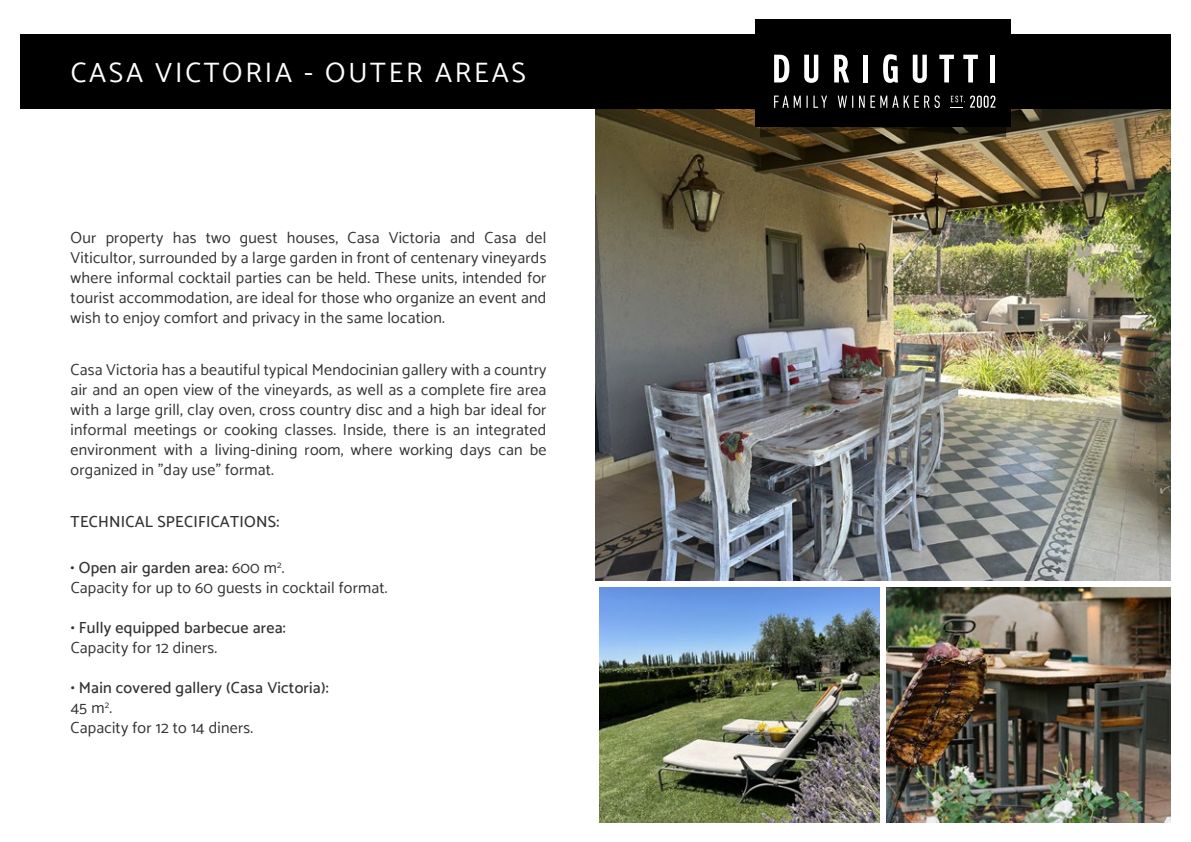
<style>
.page{position:relative;width:1191px;height:842px;background:#fff}
.page>*{position:absolute;margin:0;border:0;box-sizing:border-box;transform-origin:0 0}
.t1{font:28px "Catamaran";letter-spacing:.1em;color:#fff}
.t2{font:16px/20px "Catamaran";letter-spacing:.015em;color:#333;text-align:justify}
.t3{font:500 16px/20px "Catamaran";letter-spacing:.015em;color:#333}
.s1{font-weight:500}
.s2{font-weight:400}
</style>
<div class="page">
<img style="left:595px;top:109px;width:575px;height:471px">
<img style="left:599px;top:588px;width:280px;height:234px">
<img style="left:886px;top:588px;width:284px;height:234px">
<div style="left:20px;top:34px;width:1151px;height:75px;background:#000"></div>
<svg style="left:760px;top:127px;width:246px;height:10px"></svg>
<div style="left:755px;top:20px;width:255px;height:107px;background:#000"></div>
<svg style="left:939px;top:55px;width:15px;height:27px"></svg>
<div style="left:990px;top:55px;width:5px;height:27px;background:#fff"></div>
<svg style="left:912px;top:55px;width:15px;height:28px"></svg>
<svg style="left:963px;top:55px;width:15px;height:27px"></svg>
<svg style="left:834px;top:55px;width:15px;height:27px"></svg>
<svg style="left:883px;top:54px;width:15px;height:29px"></svg>
<svg style="left:804px;top:55px;width:14px;height:28px"></svg>
<div style="left:863px;top:55px;width:5px;height:27px;background:#fff"></div>
<svg style="left:774px;top:55px;width:15px;height:27px"></svg>
<svg style="left:774px;top:96px;width:26px;height:12px"></svg>
<svg style="left:806px;top:96px;width:1px;height:12px"></svg>
<svg style="left:813px;top:96px;width:14px;height:12px"></svg>
<svg style="left:837px;top:96px;width:16px;height:12px"></svg>
<svg style="left:859px;top:96px;width:5px;height:12px"></svg>
<svg style="left:870px;top:95px;width:69px;height:13px"></svg>
<svg style="left:951px;top:96px;width:44px;height:12px"></svg>
<h1 class="t1" style="left:71px;top:56px;width:457px">CASA VICTORIA - OUTER AREAS</h1>
<p class="t2" style="left:71px;top:227px;width:477px">Our property has two guest houses, Casa Victoria and Casa del Viticultor, surrounded by a large garden in front of centenary vineyards where informal cocktail parties can be held. These units, intended for tourist accommodation, are ideal for those who organize an event and wish to enjoy comfort and privacy in the same location.</p>
<p class="t2" style="left:71px;top:359px;width:477px">Casa Victoria has a beautiful typical Mendocinian gallery with a country air and an open view of the vineyards, as well as a complete fire area with a large grill, clay oven, cross country disc and a high bar ideal for informal meetings or cooking classes. Inside, there is an integrated environment with a living-dining room, where working days can be organized in "day use" format.</p>
<p class="t3" style="left:71px;top:511px;width:210px">TECHNICAL SPECIFICATIONS:</p>
<p class="t2" style="left:71px;top:557px;width:318px"><span class="s1">• Open air garden area:</span> 600 m<sup>2</sup>.<br>Capacity for up to 60 guests in cocktail format.</p>
<p class="t3" style="left:71px;top:617px;width:217px">• Fully equipped barbecue area:</p>
<p class="t2" style="left:71px;top:637px;width:148px">Capacity for 12 diners.</p>
<p class="t3" style="left:71px;top:677px;width:259px">• Main covered gallery (Casa Victoria):<br><span class="s2">45 m</span><sup>2</sup><span class="s2">.<br>Capacity for 12 to 14 diners.</span></p>
</div>
